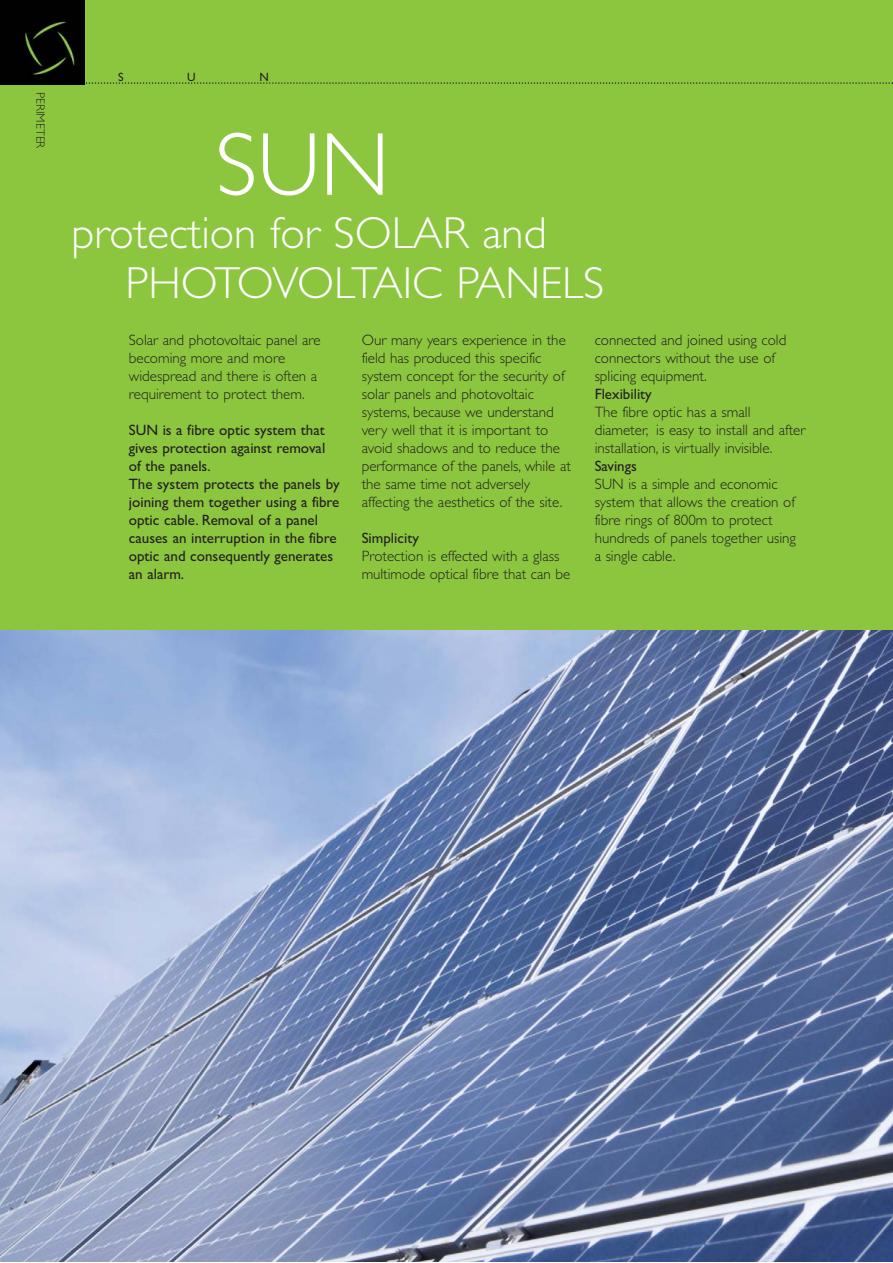
<style>
.page{position:relative;width:893px;height:1263px;background:#fff}
.page>*{position:absolute;margin:0;border:0;box-sizing:border-box;transform-origin:0 0}
.t1{font:300 90px "Gill Sans";color:#fff}
.t2{font:300 45px/49.5px "Gill Sans";color:#fff}
.t3{font:300 15px/18px "Gill Sans";color:#231f20}
.t4{font:15px/18px "Gill Sans";color:#231f20}
.t5{font:300 12px "Gill Sans";color:#231f20}
.t6{font:12px "Gill Sans";color:#231f20}
</style>
<div class="page">
<div style="left:0;top:0;width:892px;height:717px;background:#8cc63f"></div>
<img style="left:0;top:631px;width:892px;height:631px">
<svg style="left:85px;top:82px;width:807px;height:2px"></svg>
<img style="left:0;top:0;width:85px;height:84px">
<p class="t5" style="left:45px;top:92px;width:58px;rotate:90deg">PERIMETER</p>
<p class="t6" style="left:118px;top:73px;width:7px">S</p>
<p class="t6" style="left:187px;top:73px;width:10px">U</p>
<p class="t6" style="left:259px;top:73px;width:11px">N</p>
<h1 class="t1" style="left:215px;top:133px;width:176px">SUN</h1>
<h2 class="t2" style="left:126px;top:213px;width:480px;text-indent:-54px">protection for SOLAR and<br>PHOTOVOLTAIC PANELS</h2>
<p class="t3" style="left:129px;top:333px;width:193px">Solar and photovoltaic panel are becoming more and more widespread and there is often a requirement to protect them.</p>
<p class="t4" style="left:129px;top:423px;width:212px">SUN is a fibre optic system that gives protection against removal of the panels.<br>The system protects the panels by joining them together using a fibre optic cable. Removal of a panel causes an interruption in the fibre optic and consequently generates an alarm.</p>
<p class="t3" style="left:362px;top:333px;width:211px">Our many years experience in the field has produced this specific system concept for the security of solar panels and photovoltaic systems, because we understand very well that it is important to avoid shadows and to reduce the performance of the panels, while at the same time not adversely affecting the aesthetics of the site.</p>
<p class="t4" style="left:362px;top:531px;width:59px">Simplicity</p>
<p class="t3" style="left:362px;top:549px;width:210px">Protection is effected with a glass multimode optical fibre that can be</p>
<p class="t3" style="left:595px;top:333px;width:193px">connected and joined using cold connectors without the use of splicing equipment.</p>
<p class="t4" style="left:595px;top:387px;width:59px">Flexibility</p>
<p class="t3" style="left:595px;top:405px;width:212px">The fibre optic has a small diameter, is easy to install and after installation, is virtually invisible.</p>
<p class="t4" style="left:595px;top:459px;width:44px">Savings</p>
<p class="t3" style="left:595px;top:477px;width:203px">SUN is a simple and economic system that allows the creation of fibre rings of 800m to protect hundreds of panels together using a single cable.</p>
</div>
